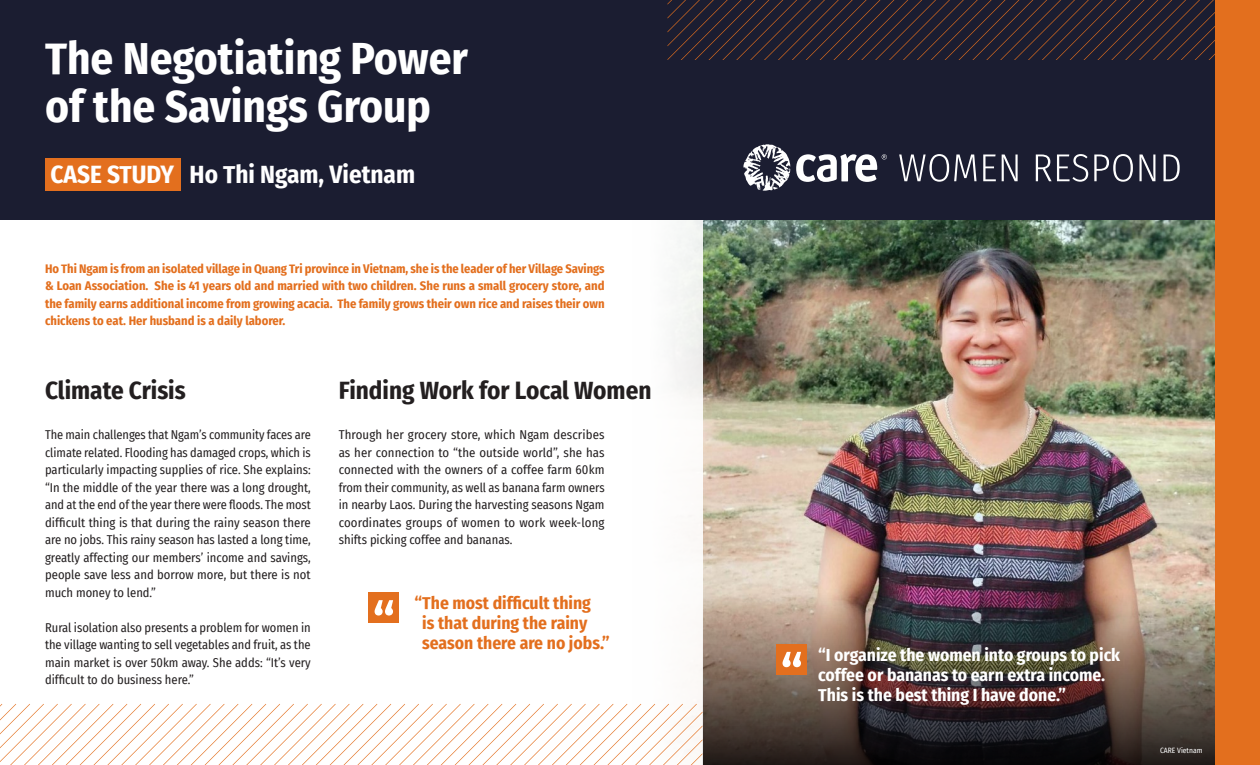
<style>
.page{position:relative;width:1260px;height:765px;background:#fff}
.page>*{position:absolute;margin:0;border:0;box-sizing:border-box;transform-origin:0 0}
.Heading_20pt{font:700 45px/47.5px "Fira Sans Condensed";color:#fff}
.Heading_20pt-2{font:700 25px "Fira Sans Condensed";color:#231f20}
.t1{font:700 25px "Fira Sans Condensed";color:#fff}
.Pull_Quote{font:700 17.5px/20px "Fira Sans Condensed";color:#fff}
.Pull_Quote-2{font:700 17.5px/20px "Fira Sans Condensed";color:#e36f1e}
.Text_10_14{font:12.5px/17.5px "Fira Sans Condensed";color:#231f20;text-align:justify}
.Text_10_14-2{font:700 12.5px/17.5px "Fira Sans Condensed";color:#e36f1e;text-align:justify}
.Photo_Credit{font:7.5px "Fira Sans Condensed";color:#fff}
</style>
<div class="page">
<img style="left:702px;top:220px;width:513px;height:373px">
<img style="left:702px;top:593px;width:513px;height:172px">
<div style="left:1215px;top:0;width:45px;height:765px;background:#e36f1e"></div>
<svg style="left:0;top:704px;width:702px;height:61px"></svg>
<div style="left:0;top:0;width:1215px;height:220px;background:#1b1d31"></div>
<div style="left:45px;top:158px;width:135px;height:33px;background:#e36f1e"></div>
<svg style="left:667px;top:0;width:548px;height:60px"></svg>
<svg style="left:743px;top:144px;width:47px;height:47px"></svg>
<svg style="left:796px;top:154px;width:91px;height:28px"></svg>
<svg style="left:899px;top:154px;width:281px;height:28px"></svg>
<div style="left:777px;top:644px;width:30px;height:31px;background:#e36f1e"></div>
<svg style="left:783px;top:652px;width:18px;height:15px"></svg>
<div style="left:369px;top:593px;width:30px;height:30px;background:#e36f1e"></div>
<svg style="left:375px;top:600px;width:18px;height:16px"></svg>
<p class="Heading_20pt" style="left:45px;top:32px;width:424px">The Negotiating Power of the Savings Group</p>
<p class="t1" style="left:50px;top:153px;width:366px">CASE STUDY Ho Thi Ngam, Vietnam</p>
<p class="Text_10_14-2" style="left:45px;top:259px;width:561px">Ho Thi Ngam is from an isolated village in Quang Tri province in Vietnam, she is the leader of her Village Savings &amp; Loan Association. She is 41 years old and married with two children. She runs a small grocery store, and the family earns additional income from growing acacia. The family grows their own rice and raises their own chickens to eat. Her husband is a daily laborer.</p>
<p class="Heading_20pt-2" style="left:45px;top:370px;width:142px">Climate Crisis</p>
<p class="Text_10_14" style="left:45px;top:426px;width:267px">The main challenges that Ngam’s community faces are climate related. Flooding has damaged crops, which is particularly impacting supplies of rice. She explains: “In the middle of the year there was a long drought, and at the end of the year there were floods. The most difficult thing is that during the rainy season there are no jobs. This rainy season has lasted a long time, greatly affecting our members’ income and savings, people save less and borrow more, but there is not much money to lend.”</p>
<p class="Text_10_14" style="left:45px;top:618px;width:267px">Rural isolation also presents a problem for women in the village wanting to sell vegetables and fruit, as the main market is over 50km away. She adds: “It’s very difficult to do business here.”</p>
<p class="Heading_20pt-2" style="left:339px;top:370px;width:314px">Finding Work for Local Women</p>
<p class="Text_10_14" style="left:339px;top:426px;width:267px">Through her grocery store, which Ngam describes as her connection to “the outside world”, she has connected with the owners of a coffee farm 60km from their community, as well as banana farm owners in nearby Laos. During the harvesting seasons Ngam coordinates groups of women to work week-long shifts picking coffee and bananas.</p>
<p class="Pull_Quote-2" style="left:422px;top:592px;width:189px;text-indent:-8px">“The most difficult thing<br>is that during the rainy season there are no jobs.”</p>
<p class="Pull_Quote" style="left:818px;top:643px;width:303px">“I organize the women into groups to pick coffee or bananas to earn extra income.<br>This is the best thing I have done.”</p>
<p class="Photo_Credit" style="left:1160px;top:744px;width:44px">CARE Vietnam</p>
</div>
